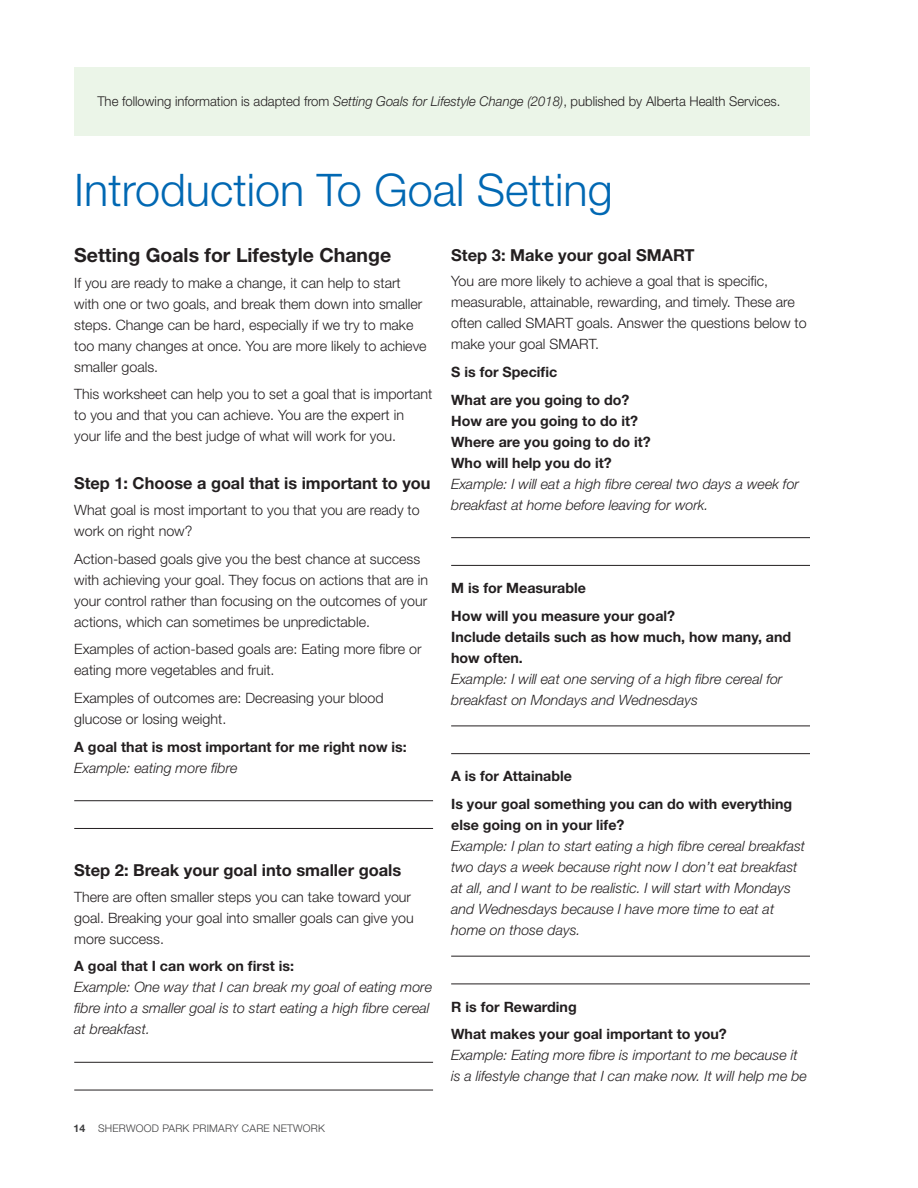
<style>
.page{position:relative;width:918px;height:1188px;background:#fff}
.page>*{position:absolute;margin:0;border:0;box-sizing:border-box;transform-origin:0 0}
.t1{font:300 45px "Helvetica Neue LT";color:#0168b3}
.t2{font:700 19.5px "Helvetica Neue LT";color:#231f20}
.t3{font:700 16.5px "Helvetica Neue LT";color:#231f20}
.t4{font:300 14.25px/21px "Helvetica Neue LT";color:#231f20}
.t5{font:italic 300 14.25px/21px "Helvetica Neue LT";color:#231f20}
.t6{font:700 14.25px/27.8px "Helvetica Neue LT";color:#231f20}
.t7{font:300 13.5px "Helvetica Neue LT";color:#231f20}
.t8{font:300 10.5px "Helvetica Neue LT";letter-spacing:.02em;color:#3e3e3f}
.s1{font-style:italic}
.s2{font-weight:700}
</style>
<div class="page">
<div style="left:74px;top:68px;width:736px;height:68px;background:#ebf5e8"></div>
<hr style="left:74px;top:800px;width:359px;height:1px;background:#231f20">
<hr style="left:74px;top:828px;width:359px;height:1px;background:#231f20">
<hr style="left:74px;top:1062px;width:359px;height:1px;background:#231f20">
<hr style="left:74px;top:1090px;width:359px;height:1px;background:#231f20">
<hr style="left:451px;top:537px;width:359px;height:1px;background:#231f20">
<hr style="left:451px;top:565px;width:359px;height:1px;background:#231f20">
<hr style="left:451px;top:726px;width:359px;height:1px;background:#231f20">
<hr style="left:451px;top:753px;width:359px;height:1px;background:#231f20">
<hr style="left:451px;top:956px;width:359px;height:1px;background:#231f20">
<hr style="left:451px;top:984px;width:359px;height:1px;background:#231f20">
<p class="t7" style="left:97px;top:95px;width:685px">The following information is adapted from <span class="s1">Setting Goals for Lifestyle Change (2018)</span>, published by Alberta Health Services.</p>
<h1 class="t1" style="left:74px;top:171px;width:540px">Introduction To Goal Setting</h1>
<h2 class="t2" style="left:74px;top:248px;width:319px">Setting Goals for Lifestyle Change</h2>
<p class="t4" style="left:74px;top:273px;width:354px">If you are ready to make a change, it can help to start with one or two goals, and break them down into smaller steps. Change can be hard, especially if we try to make too many changes at once. You are more likely to achieve smaller goals.</p>
<p class="t4" style="left:74px;top:385px;width:360px">This worksheet can help you to set a goal that is important to you and that you can achieve. You are the expert in your life and the best judge of what will work for you.</p>
<p class="t3" style="left:74px;top:477px;width:358px">Step 1: Choose a goal that is important to you</p>
<p class="t4" style="left:74px;top:500px;width:347px">What goal is most important to you that you are ready to work on right now?</p>
<p class="t4" style="left:74px;top:549px;width:356px">Action-based goals give you the best chance at success with achieving your goal. They focus on actions that are in your control rather than focusing on the outcomes of your actions, which can sometimes be unpredictable.</p>
<p class="t4" style="left:74px;top:640px;width:349px">Examples of action-based goals are: Eating more fibre or eating more vegetables and fruit.</p>
<p class="t4" style="left:74px;top:688px;width:311px">Examples of outcomes are: Decreasing your blood glucose or losing weight.</p>
<p class="t6" style="left:74px;top:734px;width:334px">A goal that is most important for me right now is:</p>
<p class="t5" style="left:74px;top:759px;width:165px">Example: eating more fibre</p>
<p class="t3" style="left:451px;top:249px;width:245px">Step 3: Make your goal SMART</p>
<p class="t4" style="left:451px;top:272px;width:357px">You are more likely to achieve a goal that is specific, measurable, attainable, rewarding, and timely. These are often called SMART goals. Answer the questions below to make your goal SMART.</p>
<p class="t6" style="left:451px;top:359px;width:180px">S is for Specific<br>What are you going to do?</p>
<p class="t6" style="left:451px;top:411px;width:201px;line-height:21px">How are you going to do it?<br>Where are you going to do it?<br>Who will help you do it?</p>
<p class="t5" style="left:451px;top:475px;width:349px">Example: I will eat a high fibre cereal two days a week for breakfast at home before leaving for work.</p>
<p class="t6" style="left:451px;top:575px;width:225px">M is for Measurable<br>How will you measure your goal?</p>
<p class="t6" style="left:451px;top:627px;width:342px;line-height:21px">Include details such as how much, how many, and how often.</p>
<p class="t5" style="left:451px;top:670px;width:333px">Example: I will eat one serving of a high fibre cereal for breakfast on Mondays and Wednesdays</p>
<p class="t6" style="left:451px;top:764px;width:343px">A is for Attainable<br>Is your goal something you can do with everything</p>
<p class="t6" style="left:451px;top:812px;width:175px">else going on in your life?</p>
<p class="t5" style="left:451px;top:837px;width:355px">Example: I plan to start eating a high fibre cereal breakfast two days a week because right now I don’t eat breakfast at all, and I want to be realistic. I will start with Mondays and Wednesdays because I have more time to eat at home on those days.</p>
<p class="t3" style="left:74px;top:864px;width:329px">Step 2: Break your goal into smaller goals</p>
<p class="t4" style="left:74px;top:887px;width:341px">There are often smaller steps you can take toward your goal. Breaking your goal into smaller goals can give you more success.</p>
<p class="t6" style="left:74px;top:954px;width:221px">A goal that I can work on first is:</p>
<p class="t5" style="left:74px;top:978px;width:359px">Example: One way that I can break my goal of eating more fibre into a smaller goal is to start eating a high fibre cereal at breakfast.</p>
<p class="t6" style="left:451px;top:994px;width:277px">R is for Rewarding<br>What makes your goal important to you?</p>
<p class="t5" style="left:451px;top:1046px;width:357px">Example: Eating more fibre is important to me because it is a lifestyle change that I can make now. It will help me be</p>
<p class="t8" style="left:74px;top:1124px;width:253px"><span class="s2">14</span> SHERWOOD PARK PRIMARY CARE NETWORK</p>
</div>
